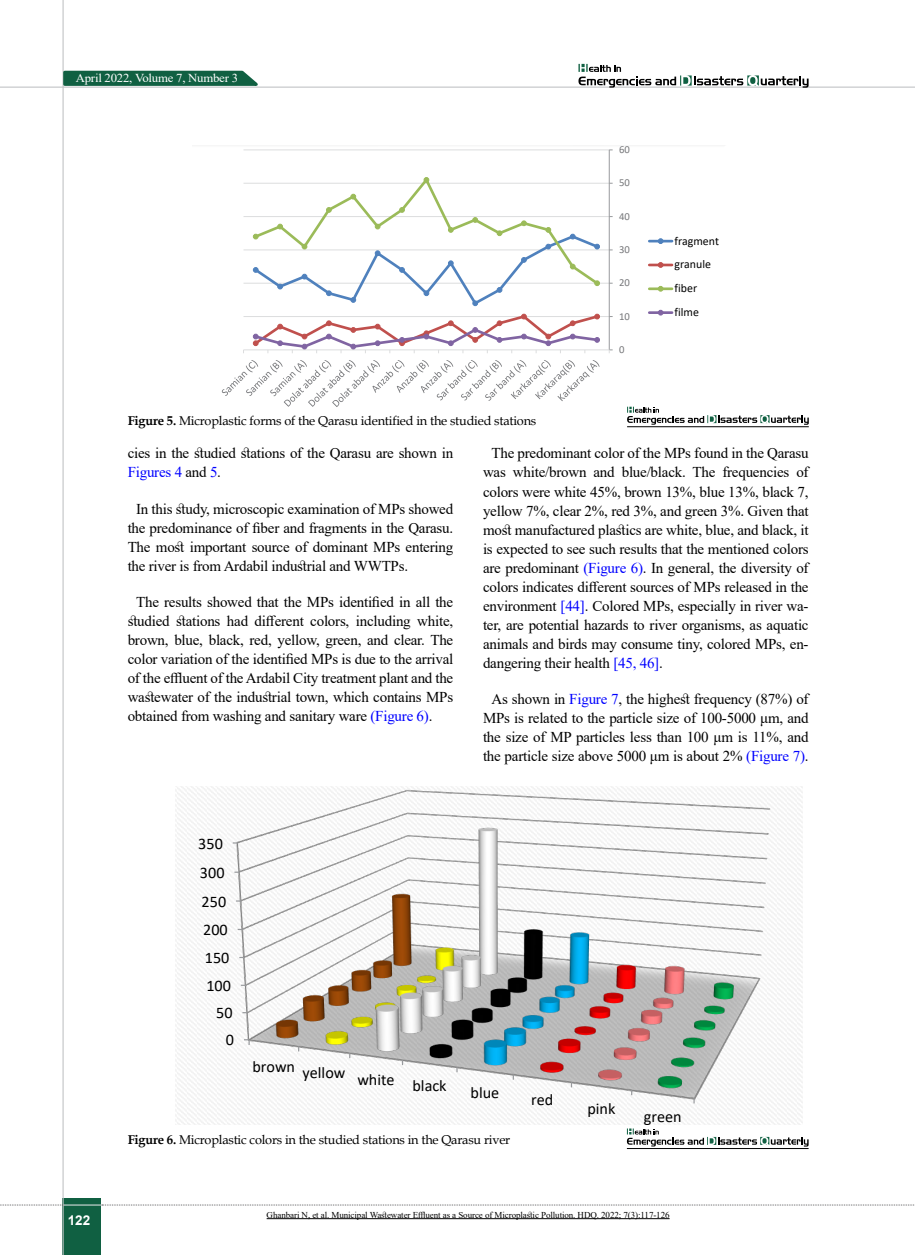
<style>
.page{position:relative;width:915px;height:1255px;background:#fff}
.page>*{position:absolute;margin:0;border:0;box-sizing:border-box;transform-origin:0 0}
.t1{font:16.2px "Calibri";color:#000}
.t2{font:15px/19px "Times New Roman";letter-spacing:-.015em;color:#000;text-align:justify}
.t3{font:700 13.5px "Arial";color:#fff}
.t4{font:12.75px "Book Antiqua";letter-spacing:-.015em;color:#000}
.t5{font:12.15px "Times New Roman";letter-spacing:-.015em;color:#fff;scale:1.05 1}
.t6{font:11.85px/23.9px "Calibri";color:#000}
.t7{font:10.65px "Calibri";color:#77787b}
.t8{font:9px "Times New Roman";letter-spacing:-.01em;color:#000}
.s1{font-weight:700}
.s2{color:#00f}
</style>
<div class="page">
<div style="left:63px;top:1198px;width:38px;height:56px;background:#106042"></div>
<hr style="left:62px;top:0;width:2px;height:1254px;background:#c2c4c6">
<hr style="left:0;top:87px;width:914px;height:1px;background:#c2c4c6">
<hr style="left:63px;top:1204px;width:38px;height:1px;background:#ebebec">
<svg style="left:0;top:1204px;width:63px;height:1px"></svg>
<svg style="left:102px;top:1204px;width:813px;height:1px"></svg>
<svg style="left:176px;top:786px;width:625px;height:338px"></svg>
<svg style="left:626px;top:1128px;width:182px;height:18px"></svg>
<hr style="left:626px;top:1148px;width:182px;height:1px;background:#000">
<svg style="left:221px;top:149px;width:453px;height:258px"></svg>
<svg style="left:627px;top:406px;width:181px;height:19px"></svg>
<hr style="left:627px;top:426px;width:181px;height:1px;background:#000">
<hr style="left:266px;top:1218px;width:403px;height:1px;background:#000">
<svg style="left:578px;top:64px;width:230px;height:24px"></svg>
<svg style="left:62px;top:69px;width:202px;height:18px;background:#418069"></svg>
<p class="t5" style="left:76px;top:69px;width:156px">April 2022, Volume 7, Number 3</p>
<p class="t4" style="left:128px;top:411px;width:410px"><span class="s1">Figure 5.</span> Microplastic forms of the Qarasu identified in the studied stations</p>
<p class="t7" style="left:619px;top:142px;width:12px">60</p>
<p class="t7" style="left:619px;top:175px;width:12px">50</p>
<p class="t7" style="left:619px;top:209px;width:12px">40</p>
<p class="t7" style="left:619px;top:242px;width:12px">30</p>
<p class="t7" style="left:619px;top:275px;width:12px">20</p>
<p class="t7" style="left:619px;top:309px;width:12px">10</p>
<p class="t7" style="left:619px;top:342px;width:7px">0</p>
<p class="t6" style="left:674px;top:228px;width:46px">fragment granule fiber filme</p>
<p class="t2" style="left:128px;top:443px;width:327px">cies in the studied stations of the Qarasu are shown in<br><span class="s2">Figures 4</span> and <span class="s2">5</span>.</p>
<p class="t2" style="left:128px;top:498px;width:327px;text-indent:9px">In this study, microscopic examination of MPs showed the predominance of fiber and fragments in the Qarasu.<br>The most important source of dominant MPs entering the river is from Ardabil industrial and WWTPs.</p>
<p class="t2" style="left:128px;top:591px;width:327px;text-indent:9px">The results showed that the MPs identified in all the studied stations had different colors, including white, brown, blue, black, red, yellow, green, and clear. The color variation of the identified MPs is due to the arrival of the effluent of the Ardabil City treatment plant and the wastewater of the industrial town, which contains MPs obtained from washing and sanitary ware <span class="s2">(Figure 6)</span>.</p>
<p class="t2" style="left:483px;top:443px;width:327px;text-indent:9px">The predominant color of the MPs found in the Qarasu was white/brown and blue/black. The frequencies of colors were white 45%, brown 13%, blue 13%, black 7, yellow 7%, clear 2%, red 3%, and green 3%. Given that most manufactured plastics are white, blue, and black, it is expected to see such results that the mentioned colors are predominant <span class="s2">(Figure 6)</span>. In general, the diversity of colors indicates different sources of MPs released in the environment <span class="s2">[44]</span>. Colored MPs, especially in river wa&shy;ter, are potential hazards to river organisms, as aquatic animals and birds may consume tiny, colored MPs, en&shy;dangering their health <span class="s2">[45, 46]</span>.</p>
<p class="t2" style="left:483px;top:689px;width:327px;text-align:center">As shown in <span class="s2">Figure 7</span>, the highest frequency (87%) of MPs is related to the particle size of 100-5000 μm, and the size of MP particles less than 100 μm is 11%, and the particle size above 5000 μm is about 2% <span class="s2">(Figure 7)</span>.</p>
<p class="t1" style="left:198px;top:831px;width:26px">350</p>
<p class="t1" style="left:200px;top:861px;width:26px">300</p>
<p class="t1" style="left:201px;top:889px;width:26px">250</p>
<p class="t1" style="left:203px;top:918px;width:26px">200</p>
<p class="t1" style="left:205px;top:946px;width:26px">150</p>
<p class="t1" style="left:206px;top:974px;width:26px">100</p>
<p class="t1" style="left:216px;top:1001px;width:18px">50</p>
<p class="t1" style="left:226px;top:1028px;width:10px">0</p>
<p class="t1" style="left:252px;top:1061px;width:196px">brown yellow white black</p>
<p class="t1" style="left:470px;top:1081px;width:30px">blue</p>
<p class="t1" style="left:531px;top:1088px;width:24px">red</p>
<p class="t1" style="left:587px;top:1096px;width:29px">pink</p>
<p class="t1" style="left:643px;top:1105px;width:39px">green</p>
<p class="t3" style="left:68px;top:1210px;width:24px">122</p>
<p class="t4" style="left:128px;top:1131px;width:384px"><span class="s1">Figure 6.</span> Microplastic colors in the studied stations in the Qarasu river</p>
<p class="t8" style="left:266px;top:1208px;width:404px">Ghanbari N, et al. Municipal Wastewater Effluent as a Source of Microplastic Pollution. HDQ. 2022; 7(3):117-126</p>
</div>
